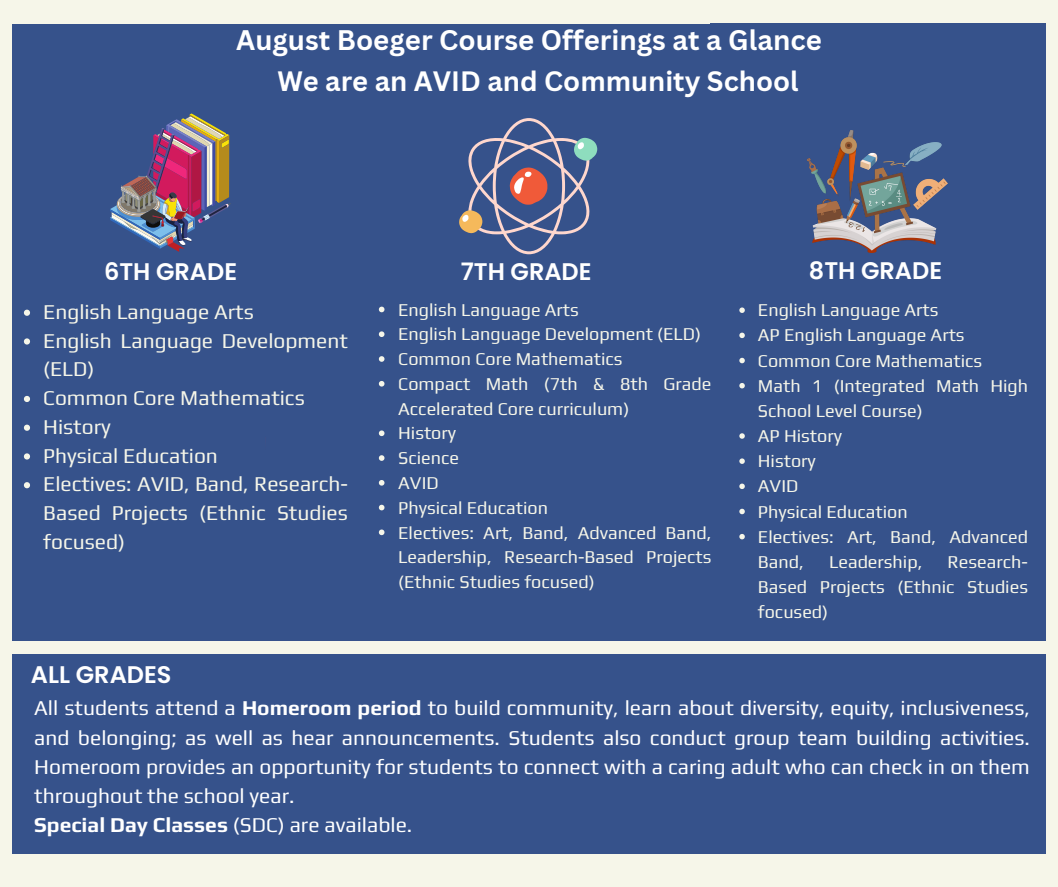
<style>
.page{position:relative;width:1058px;height:887px;background:#fff}
.page>*{position:absolute;margin:0;border:0;box-sizing:border-box;transform-origin:0 0}
.t1{font:700 27.6px "Canva Sans";color:#fff}
.t2{font:700 27.3px "Canva Sans";color:#fff}
.t3{font:600 24px "Poppins";color:#fff}
.t4{font:21px/29.2px "Play";color:#fff}
.t5{font:21px/28.8px "Play";color:#f6f6e9}
.t6{font:18px/25.2px "Play";color:#f6f6e9}
.s1{font-weight:700}
</style>
<div class="page">
<div style="left:0;top:0;width:1058px;height:886px;background:#f6f6e9"></div>
<div style="left:12px;top:24px;width:348px;height:616px;background:#36528b"></div>
<img style="left:110px;top:113px;width:121px;height:139px">
<div style="left:353px;top:24px;width:358px;height:616px;background:#36528b"></div>
<svg style="left:459px;top:118px;width:138px;height:136px"></svg>
<div style="left:710px;top:24px;width:335px;height:617px;background:#36528b"></div>
<img style="left:807px;top:131px;width:140px;height:121px">
<svg style="left:24px;top:309px;width:6px;height:7px"></svg>
<svg style="left:24px;top:338px;width:6px;height:6px"></svg>
<svg style="left:24px;top:396px;width:6px;height:6px"></svg>
<svg style="left:24px;top:424px;width:6px;height:7px"></svg>
<svg style="left:24px;top:453px;width:6px;height:6px"></svg>
<svg style="left:24px;top:482px;width:6px;height:6px"></svg>
<svg style="left:379px;top:306px;width:5px;height:6px"></svg>
<svg style="left:379px;top:331px;width:5px;height:6px"></svg>
<svg style="left:379px;top:356px;width:5px;height:6px"></svg>
<svg style="left:379px;top:381px;width:5px;height:5px"></svg>
<svg style="left:379px;top:430px;width:5px;height:6px"></svg>
<svg style="left:379px;top:455px;width:5px;height:6px"></svg>
<svg style="left:379px;top:480px;width:5px;height:5px"></svg>
<svg style="left:379px;top:504px;width:5px;height:6px"></svg>
<svg style="left:379px;top:529px;width:5px;height:6px"></svg>
<svg style="left:739px;top:307px;width:5px;height:6px"></svg>
<svg style="left:739px;top:332px;width:5px;height:6px"></svg>
<svg style="left:739px;top:358px;width:5px;height:5px"></svg>
<svg style="left:739px;top:383px;width:5px;height:5px"></svg>
<svg style="left:739px;top:433px;width:5px;height:6px"></svg>
<svg style="left:739px;top:458px;width:5px;height:6px"></svg>
<svg style="left:739px;top:483px;width:5px;height:6px"></svg>
<svg style="left:739px;top:508px;width:5px;height:6px"></svg>
<svg style="left:739px;top:534px;width:5px;height:5px"></svg>
<div style="left:12px;top:654px;width:1033px;height:199px;background:#36528b"></div>
<p class="t1" style="left:236px;top:21px;width:587px">August Boeger Course Offerings at a Glance</p>
<p class="t2" style="left:277px;top:61px;width:522px">We are an AVID and Community School</p>
<h2 class="t3" style="left:104px;top:255px;width:135px">6TH GRADE</h2>
<h1 class="t5" style="left:43px;top:297px;width:212px">English Language Arts</h1>
<p class="t5" style="left:43px;top:326px;width:306px">English Language Development (ELD)</p>
<h2 class="t5" style="left:43px;top:383px;width:263px">Common Core Mathematics</h2>
<p class="t5" style="left:43px;top:412px;width:69px">History</p>
<p class="t5" style="left:43px;top:440px;width:176px">Physical Education</p>
<p class="t5" style="left:43px;top:469px;width:306px;text-align:justify">Electives: AVID, Band, Research-Based Projects (Ethnic Studies focused)</p>
<p class="t3" style="left:31px;top:657px;width:142px">ALL GRADES</p>
<p class="t3" style="left:460px;top:255px;width:132px">7TH GRADE</p>
<p class="t3" style="left:809px;top:254px;width:135px">8TH GRADE</p>
<p class="t6" style="left:398px;top:296px;width:182px">English Language Arts</p>
<p class="t6" style="left:398px;top:321px;width:304px">English Language Development (ELD)</p>
<p class="t6" style="left:398px;top:346px;width:226px">Common Core Mathematics</p>
<p class="t6" style="left:398px;top:371px;width:315px;line-height:24.8px">Compact Math (7th &amp; 8th Grade<br>Accelerated Core curriculum)</p>
<p class="t6" style="left:398px;top:420px;width:59px">History</p>
<p class="t6" style="left:398px;top:445px;width:62px">Science</p>
<p class="t6" style="left:398px;top:470px;width:42px">AVID</p>
<h2 class="t6" style="left:398px;top:494px;width:151px">Physical Education</h2>
<p class="t6" style="left:398px;top:519px;width:315px;line-height:24.8px;text-align:justify">Electives: Art, Band, Advanced Band, Leadership, Research-Based Projects (Ethnic Studies focused)</p>
<p class="t6" style="left:758px;top:297px;width:182px">English Language Arts</p>
<p class="t6" style="left:758px;top:322px;width:208px">AP English Language Arts</p>
<p class="t6" style="left:758px;top:347px;width:226px">Common Core Mathematics</p>
<p class="t6" style="left:758px;top:372px;width:271px">Math 1 (Integrated Math High<br>School Level Course)</p>
<p class="t6" style="left:758px;top:423px;width:85px">AP History</p>
<p class="t6" style="left:758px;top:448px;width:59px">History</p>
<p class="t6" style="left:758px;top:473px;width:42px">AVID</p>
<p class="t6" style="left:758px;top:498px;width:151px">Physical Education</p>
<h1 class="t6" style="left:758px;top:523px;width:271px">Electives: Art, Band, Advanced<br>Band,</h1>
<h1 class="t6" style="left:758px;top:548px;width:271px;text-align:justify;text-indent:190px">Research-Based Projects (Ethnic Studies focused)</h1>
<h1 class="t6" style="left:829px;top:548px;width:95px">Leadership,</h1>
<p class="t4" style="left:34px;top:693px;width:997px">All students attend a <span class="s1">Homeroom period</span> to build community, learn about diversity, equity, inclusiveness, and belonging; as well as hear announcements. Students also conduct group team building activities.<br>Homeroom provides an opportunity for students to connect with a caring adult who can check in on them throughout the school year.<br><span class="s1">Special Day Classes</span> (SDC) are available.</p>
</div>
